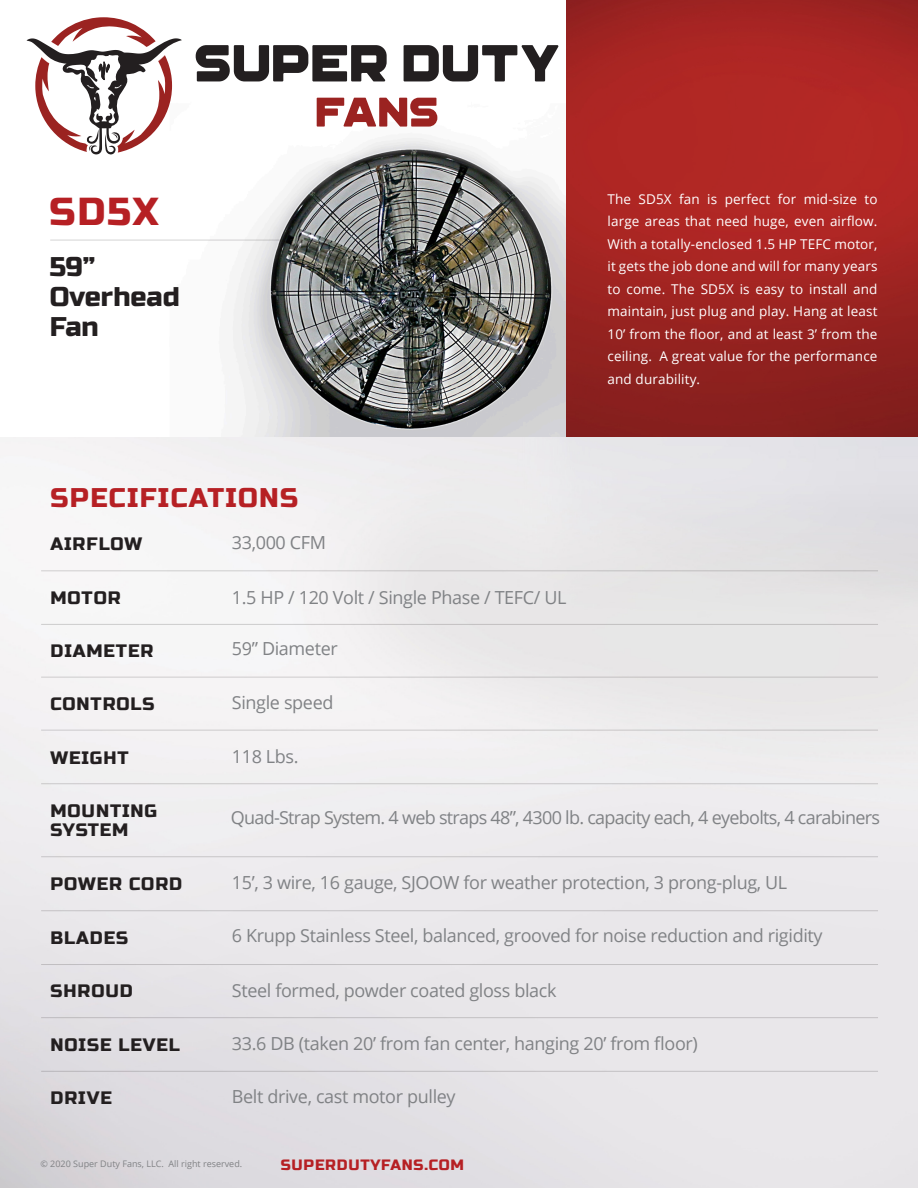
<style>
.page{position:relative;width:918px;height:1188px;background:#fff}
.page>*{position:absolute;margin:0;border:0;box-sizing:border-box;transform-origin:0 0}
.t1{font:39px "Russo One";color:#b62024}
.t2{font:27px "Russo One";letter-spacing:.05em;color:#b62024}
.t3{font:27px/30px "Russo One";color:#231f20}
.t4{font:18px "Open Sans";letter-spacing:-.02em;color:#808285}
.t5{font:18px/19.5px "Russo One";letter-spacing:.05em;color:#231f20}
.t6{font:18px "Open Sans";letter-spacing:-.04em;color:#808285}
.t7{font:15px "Russo One";letter-spacing:.05em;color:#b62024}
.t8{font:13.5px/22.5px "Open Sans";letter-spacing:.01em;color:#fff;text-align:justify}
.t9{font:9px "Open Sans";color:#818285}
</style>
<div class="page">
<img style="left:0;top:436px;width:918px;height:752px">
<img style="left:566px;top:0;width:352px;height:436px">
<svg style="left:26px;top:40px;width:540px;height:396px"></svg>
<hr style="left:41px;top:570px;width:837px;height:1px;background:#231f20">
<hr style="left:50px;top:240px;width:237px;height:1px;background:#231f20">
<hr style="left:41px;top:624px;width:837px;height:1px;background:#231f20">
<hr style="left:41px;top:677px;width:837px;height:1px;background:#231f20">
<hr style="left:41px;top:730px;width:837px;height:1px;background:#231f20">
<hr style="left:41px;top:783px;width:837px;height:1px;background:#231f20">
<hr style="left:41px;top:856px;width:837px;height:1px;background:#231f20">
<hr style="left:41px;top:910px;width:837px;height:1px;background:#231f20">
<hr style="left:41px;top:964px;width:837px;height:1px;background:#231f20">
<hr style="left:41px;top:1017px;width:837px;height:1px;background:#231f20">
<hr style="left:41px;top:1071px;width:837px;height:1px;background:#231f20">
<svg style="left:196px;top:45px;width:191px;height:36px"></svg>
<svg style="left:404px;top:45px;width:154px;height:36px"></svg>
<svg style="left:317px;top:98px;width:120px;height:29px"></svg>
<svg style="left:27px;top:17px;width:155px;height:139px"></svg>
<p class="t1" style="left:50px;top:189px;width:111px">SD5X</p>
<p class="t3" style="left:50px;top:252px;width:47px">59”</p>
<p class="t3" style="left:50px;top:282px;width:132px">Overhead<br>Fan</p>
<p class="t2" style="left:51px;top:482px;width:249px">SPECIFICATIONS</p>
<p class="t5" style="left:51px;top:535px;width:93px">AIRFLOW</p>
<p class="t5" style="left:51px;top:588px;width:72px">MOTOR</p>
<p class="t5" style="left:51px;top:641px;width:104px">DIAMETER</p>
<p class="t5" style="left:51px;top:694px;width:106px">CONTROLS</p>
<p class="t5" style="left:51px;top:748px;width:80px">WEIGHT</p>
<p class="t4" style="left:232px;top:530px;width:96px">33,000 CFM</p>
<p class="t4" style="left:232px;top:585px;width:336px">1.5 HP / 120 Volt / Single Phase / TEFC/ UL</p>
<p class="t4" style="left:232px;top:636px;width:107px">59” Diameter</p>
<p class="t4" style="left:232px;top:690px;width:103px">Single speed</p>
<p class="t4" style="left:232px;top:744px;width:68px">118 Lbs.</p>
<p class="t8" style="left:608px;top:187px;width:272px">The SD5X fan is perfect for mid-size to large areas that need huge, even airflow.<br>With a totally-enclosed 1.5 HP TEFC motor, it gets the job done and will for many years to come. The SD5X is easy to install and maintain, just plug and play. Hang at least 10’ from the floor, and at least 3’ from the ceiling. A great value for the performance and durability.</p>
<p class="t5" style="left:51px;top:801px;width:108px">MOUNTING<br>SYSTEM</p>
<p class="t5" style="left:51px;top:874px;width:133px">POWER CORD</p>
<p class="t5" style="left:51px;top:928px;width:79px">BLADES</p>
<p class="t5" style="left:51px;top:982px;width:84px">SHROUD</p>
<p class="t5" style="left:51px;top:1035px;width:131px">NOISE LEVEL</p>
<p class="t5" style="left:51px;top:1089px;width:63px">DRIVE</p>
<p class="t6" style="left:231px;top:805px;width:651px">Quad-Strap System. 4 web straps 48”, 4300 lb. capacity each, 4 eyebolts, 4 carabiners</p>
<p class="t4" style="left:232px;top:870px;width:557px">15’, 3 wire, 16 gauge, SJOOW for weather protection, 3 prong-plug, UL</p>
<p class="t4" style="left:232px;top:924px;width:592px">6 Krupp Stainless Steel, balanced, grooved for noise reduction and rigidity</p>
<p class="t4" style="left:232px;top:978px;width:326px">Steel formed, powder coated gloss black</p>
<p class="t4" style="left:232px;top:1031px;width:468px">33.6 DB (taken 20’ from fan center, hanging 20’ from floor)</p>
<p class="t4" style="left:232px;top:1084px;width:225px">Belt drive, cast motor pulley</p>
<p class="t9" style="left:40px;top:1157px;width:203px">© 2020 Super Duty Fans, LLC. All right reserved.</p>
<p class="t7" style="left:281px;top:1157px;width:185px">SUPERDUTYFANS.COM</p>
</div>
